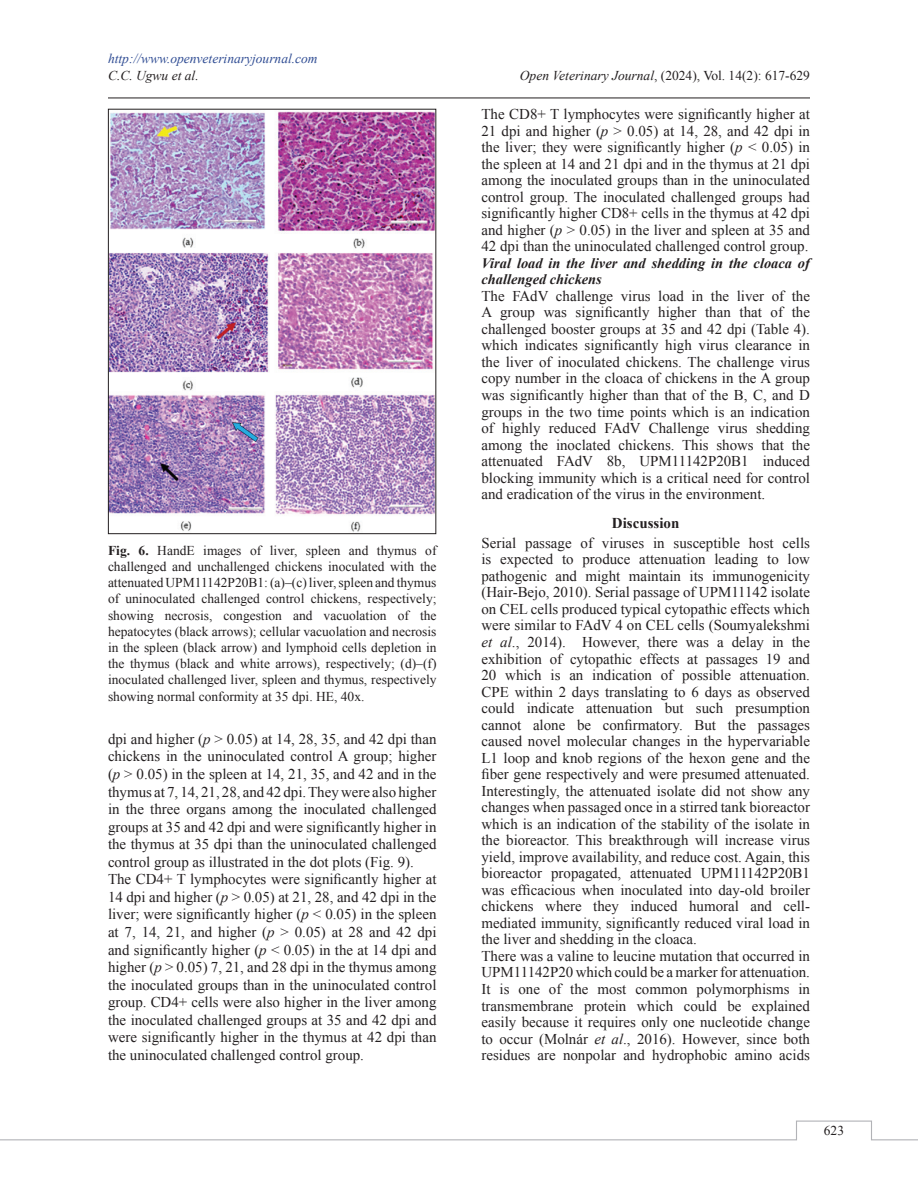
<style>
.page{position:relative;width:918px;height:1188px;background:#fff}
.page>*{position:absolute;margin:0;border:0;box-sizing:border-box;transform-origin:0 0}
.t1{font:15px/16.5px "Times New Roman";color:#231f20}
.t2{font:700 15px "Times New Roman";color:#231f20}
.t3{font:italic 700 14.4px/16.5px "Times New Roman";color:#231f20}
.t4{font:13.5px/16.2px "Times New Roman";color:#231f20;text-align:justify}
.t5{font:italic 13.5px "Times New Roman";color:#304d94}
.t6{font:italic 13.5px "Times New Roman";color:#231f20}
.s1{font-style:italic}
.s2{font-weight:700}
</style>
<div class="page">
<hr style="left:108px;top:98px;width:702px;height:1px;background:#231f20">
<svg style="left:0;top:1120px;width:918px;height:21px"></svg>
<img style="left:110px;top:111px;width:324px;height:421px">
<div style="left:108px;top:109px;width:328px;height:425px;border:1px solid #231f20"></div>
<p class="t5" style="left:108px;top:50px;width:211px">http://www.openveterinaryjournal.com</p>
<p class="t6" style="left:108px;top:66px;width:92px">C.C. Ugwu et al.</p>
<p class="t4" style="left:520px;top:67px;width:292px"><span class="s1">Open Veterinary Journal</span>, (2024), Vol. 14(2): 617-629</p>
<p class="t4" style="left:108px;top:542px;width:330px"><span class="s2">Fig. 6.</span> HandE images of liver, spleen and thymus of challenged and unchallenged chickens inoculated with the attenuated UPM11142P20B1: (a)–(c) liver, spleen and thymus of uninoculated challenged control chickens, respectively; showing necrosis, congestion and vacuolation of the hepatocytes (black arrows); cellular vacuolation and necrosis in the spleen (black arrow) and lymphoid cells depletion in the thymus (black and white arrows), respectively; (d)–(f) inoculated challenged liver, spleen and thymus, respectively showing normal conformity at 35 dpi. HE, 40x.</p>
<p class="t1" style="left:108px;top:730px;width:330px;line-height:17.5px">dpi and higher (<span class="s1">p</span> &gt; 0.05) at 14, 28, 35, and 42 dpi than chickens in the uninoculated control A group; higher (<span class="s1">p</span> &gt; 0.05) in the spleen at 14, 21, 35, and 42 and in the thymus at 7, 14, 21, 28, and 42 dpi. They were also higher in the three organs among the inoculated challenged groups at 35 and 42 dpi and were significantly higher in the thymus at 35 dpi than the uninoculated challenged control group as illustrated in the dot plots (Fig. 9).<br>The CD4+ T lymphocytes were significantly higher at 14 dpi and higher (<span class="s1">p</span> &gt; 0.05) at 21, 28, and 42 dpi in the liver; were significantly higher (<span class="s1">p</span> &lt; 0.05) in the spleen at 7, 14, 21, and higher (<span class="s1">p</span> &gt; 0.05) at 28 and 42 dpi and significantly higher (<span class="s1">p</span> &lt; 0.05) in the at 14 dpi and higher (<span class="s1">p</span> &gt; 0.05) 7, 21, and 28 dpi in the thymus among the inoculated groups than in the uninoculated control group. CD4+ cells were also higher in the liver among the inoculated challenged groups at 35 and 42 dpi and were significantly higher in the thymus at 42 dpi than the uninoculated challenged control group.</p>
<p class="t1" style="left:482px;top:106px;width:330px;text-align:justify">The CD8+ T lymphocytes were significantly higher at 21 dpi and higher (<span class="s1">p</span> &gt; 0.05) at 14, 28, and 42 dpi in the liver; they were significantly higher (<span class="s1">p</span> &lt; 0.05) in the spleen at 14 and 21 dpi and in the thymus at 21 dpi among the inoculated groups than in the uninoculated control group. The inoculated challenged groups had significantly higher CD8+ cells in the thymus at 42 dpi and higher (<span class="s1">p</span> &gt; 0.05) in the liver and spleen at 35 and 42 dpi than the uninoculated challenged control group.</p>
<p class="t3" style="left:482px;top:254px;width:330px">Viral load in the liver and shedding in the cloaca of challenged chickens</p>
<p class="t1" style="left:482px;top:287px;width:330px;text-align:justify">The FAdV challenge virus load in the liver of the A group was significantly higher than that of the challenged booster groups at 35 and 42 dpi (Table 4). which indicates significantly high virus clearance in the liver of inoculated chickens. The challenge virus copy number in the cloaca of chickens in the A group was significantly higher than that of the B, C, and D groups in the two time points which is an indication of highly reduced FAdV Challenge virus shedding among the inoclated chickens. This shows that the attenuated FAdV 8b, UPM11142P20B1 induced blocking immunity which is a critical need for control and eradication of the virus in the environment.</p>
<p class="t2" style="left:612px;top:512px;width:69px">Discussion</p>
<p class="t1" style="left:482px;top:534px;width:330px">Serial passage of viruses in susceptible host cells is expected to produce attenuation leading to low pathogenic and might maintain its immunogenicity (Hair-Bejo, 2010). Serial passage of UPM11142 isolate on CEL cells produced typical cytopathic effects which were similar to FAdV 4 on CEL cells (Soumyalekshmi <span class="s1">et al</span>., 2014). However, there was a delay in the exhibition of cytopathic effects at passages 19 and 20 which is an indication of possible attenuation.<br>CPE within 2 days translating to 6 days as observed could indicate attenuation but such presumption cannot alone be confirmatory. But the passages caused novel molecular changes in the hypervariable L1 loop and knob regions of the hexon gene and the fiber gene respectively and were presumed attenuated.<br>Interestingly, the attenuated isolate did not show any changes when passaged once in a stirred tank bioreactor which is an indication of the stability of the isolate in the bioreactor. This breakthrough will increase virus yield, improve availability, and reduce cost. Again, this bioreactor propagated, attenuated UPM11142P20B1 was efficacious when inoculated into day-old broiler chickens where they induced humoral and cell&shy;mediated immunity, significantly reduced viral load in the liver and shedding in the cloaca.<br>There was a valine to leucine mutation that occurred in UPM11142P20 which could be a marker for attenuation.<br>It is one of the most common polymorphisms in transmembrane protein which could be explained easily because it requires only one nucleotide change to occur (Molnár <span class="s1">et al</span>., 2016). However, since both residues are nonpolar and hydrophobic amino acids</p>
<p class="t4" style="left:824px;top:1122px;width:22px">623</p>
</div>
